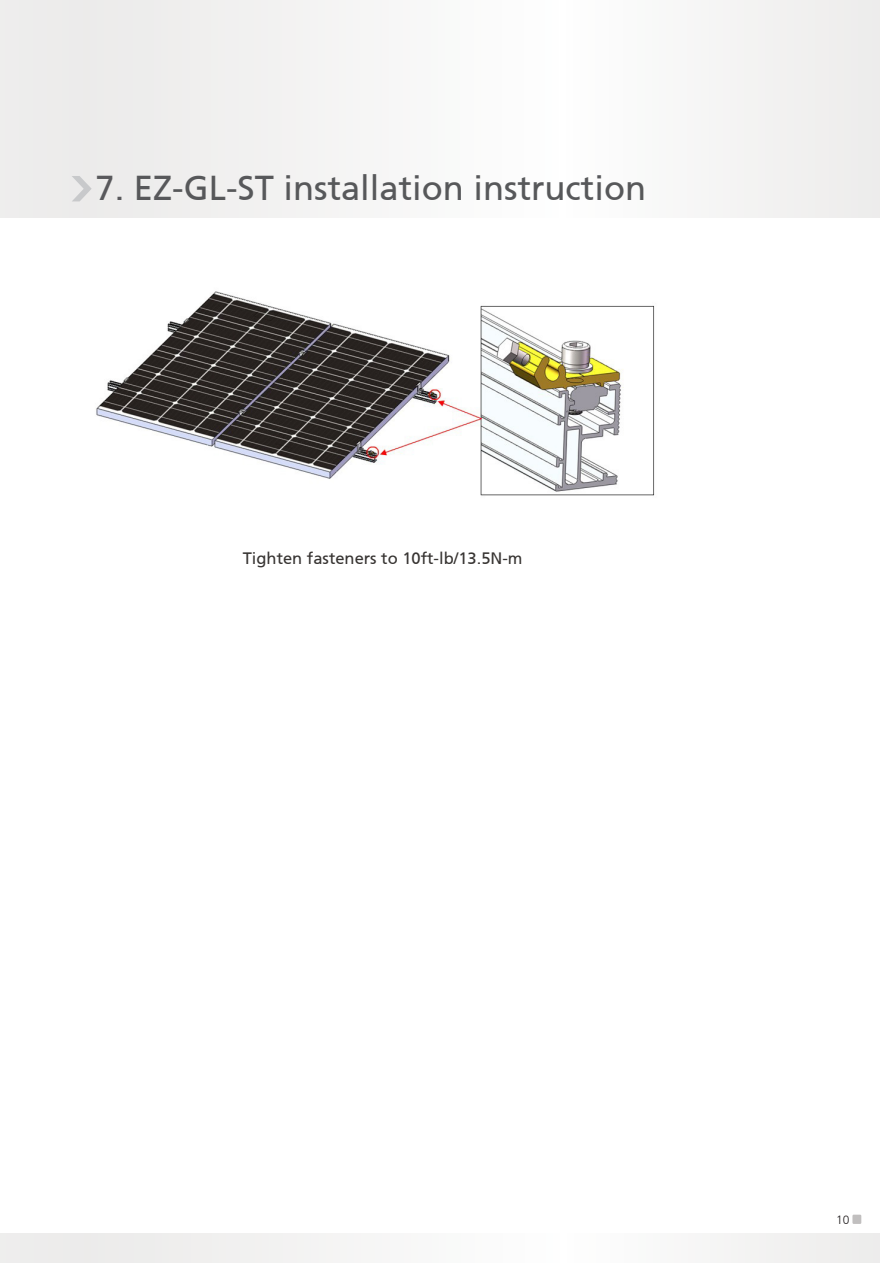
<style>
.page{position:relative;width:880px;height:1263px;background:#fff}
.page>*{position:absolute;margin:0;border:0;box-sizing:border-box;transform-origin:0 0}
.t1{font:34.5px "Frutiger CE";color:#57585a}
.t2{font:16.5px "Frutiger CE";color:#373432}
.t3{font:300 12px "Frutiger LT";color:#231f20}
.s1{color:#59595c}
</style>
<div class="page">
<div style="left:0;top:0;width:879px;height:217px;background:#f3f3f3"></div>
<div style="left:0;top:1233px;width:879px;height:30px;background:#f3f3f3"></div>
<svg style="left:72px;top:176px;width:20px;height:25px"></svg>
<div style="left:852px;top:1215px;width:9px;height:9px;background:#c1bfbf"></div>
<img style="left:96px;top:291px;width:559px;height:205px">
<p class="t1" style="left:95px;top:168px;width:552px"><span class="s1">7.</span> EZ-GL-ST installation instruction</p>
<p class="t2" style="left:243px;top:549px;width:281px">Tighten fasteners to 10ft-lb/13.5N-m</p>
<p class="t3" style="left:835px;top:1213px;width:15px">10</p>
</div>
